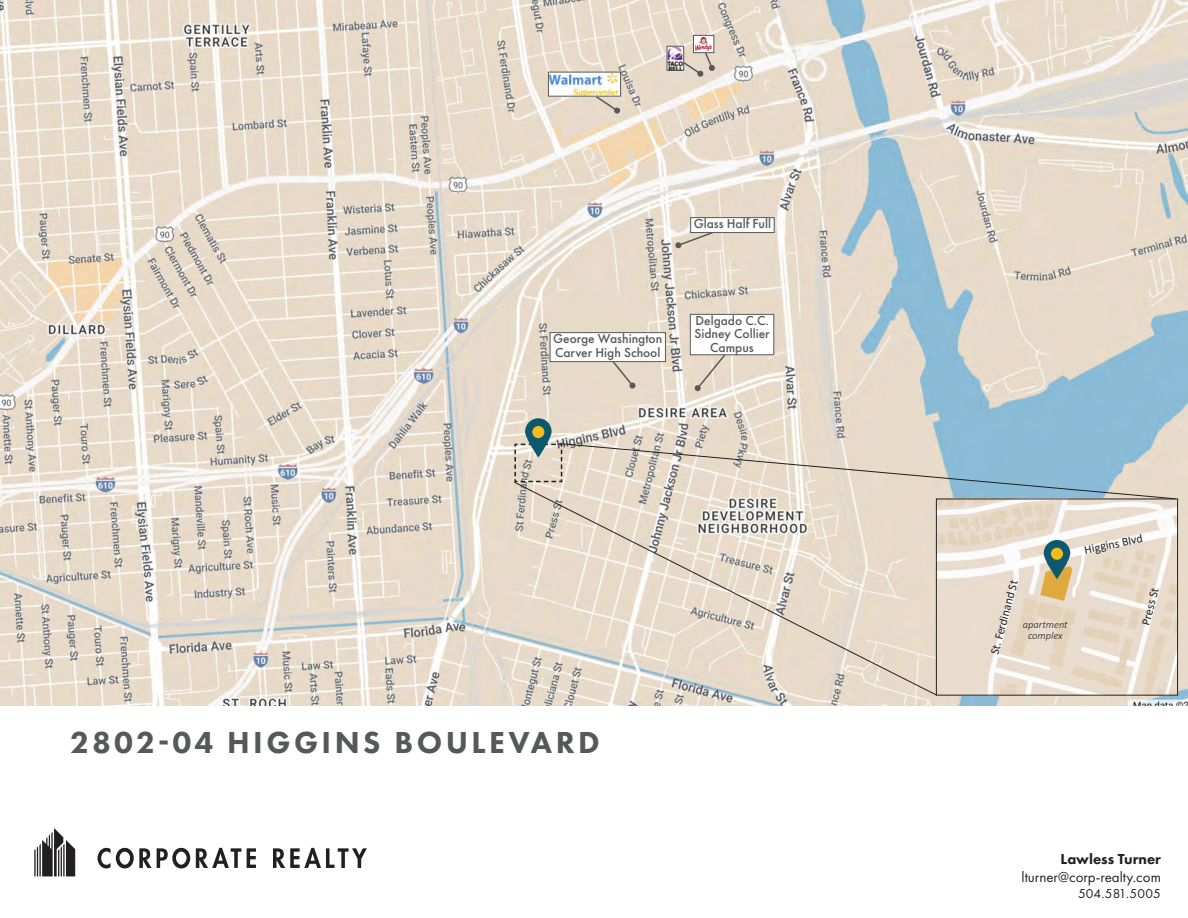
<style>
.page{position:relative;width:1188px;height:918px;background:#fff}
.page>*{position:absolute;margin:0;border:0;box-sizing:border-box;transform-origin:0 0}
.t1{font:800 31.5px "Futura PT";letter-spacing:.11em;color:#57585a}
.t2{font:15px "Futura PT";color:#231f20}
.t3{font:800 15px "Futura PT";color:#231f20}
.t4{font:500 13.5px/13.5px "Futura PT";color:#57585a}
.t5{font:13.5px "Futura PT";letter-spacing:.02em;color:#231f20}
.t6{font:12px "Calibri";color:#231f20}
.t7{font:italic 300 10.5px "Calibri";color:#231f20}
</style>
<div class="page">
<svg style="left:98px;top:848px;width:92px;height:20px"></svg>
<svg style="left:196px;top:848px;width:45px;height:20px"></svg>
<svg style="left:247px;top:848px;width:9px;height:20px"></svg>
<svg style="left:273px;top:848px;width:94px;height:20px"></svg>
<svg style="left:34px;top:828px;width:41px;height:48px"></svg>
<img style="left:0;top:0;width:1188px;height:706px">
<svg style="left:603px;top:362px;width:32px;height:27px"></svg>
<svg style="left:695px;top:355px;width:42px;height:36px;background:#e0d4c6"></svg>
<svg style="left:675px;top:220px;width:70px;height:28px"></svg>
<svg style="left:587px;top:96px;width:33px;height:18px"></svg>
<div style="left:550px;top:333px;width:115px;height:29px;background:#fff"></div>
<div style="left:550px;top:332px;width:116px;height:30px;border:1px solid #57585a"></div>
<div style="left:690px;top:314px;width:84px;height:41px;background:#fff"></div>
<div style="left:690px;top:314px;width:84px;height:41px;border:1px solid #57585a"></div>
<div style="left:691px;top:218px;width:83px;height:15px;background:#fff"></div>
<div style="left:690px;top:217px;width:84px;height:16px;border:1px solid #57585a"></div>
<img style="left:550px;top:74px;width:69px;height:20px">
<img style="left:669px;top:48px;width:1px;height:20px">
<div style="left:667px;top:46px;width:17px;height:24px;border:1px solid #57585a"></div>
<svg style="left:670px;top:37px;width:45px;height:40px;background:#d1c1bc"></svg>
<div style="left:693px;top:35px;width:21px;height:18px;border:1px solid #57585a"></div>
<svg style="left:514px;top:499px;width:422px;height:196px;background:#e3d8ca"></svg>
<img style="left:938px;top:501px;width:238px;height:193px">
<div style="left:936px;top:499px;width:242px;height:197px;border:1px solid #231f20"></div>
<svg style="left:525px;top:418px;width:27px;height:39px"></svg>
<div style="left:532px;top:426px;width:12px;height:12px;background:#f5bd1b;border-radius:50%"></div>
<svg style="left:514px;top:443px;width:662px;height:56px;background:#c7ccc9"></svg>
<svg style="left:1040px;top:566px;width:32px;height:35px"></svg>
<svg style="left:1044px;top:540px;width:26px;height:39px"></svg>
<div style="left:1051px;top:548px;width:12px;height:12px;background:#f5bd1b;border-radius:50%"></div>
<p class="t4" style="left:694px;top:217px;width:79px">Glass Half Full</p>
<p class="t4" style="left:553px;top:332px;width:111px">George Washington<br>Carver High School</p>
<p class="t4" style="left:695px;top:314px;width:75px">Delgado C.C.</p>
<p class="t4" style="left:694px;top:327px;width:77px;text-align:center">Sidney Collier<br>Campus</p>
<p class="t1" style="left:70px;top:723px;width:531px">2802-04 HIGGINS BOULEVARD</p>
<p class="t6" style="left:986px;top:652px;width:78px;rotate:-75deg">St. Ferdinand St</p>
<p class="t7" style="left:1023px;top:618px;width:46px">apartment</p>
<p class="t7" style="left:1028px;top:629px;width:36px">complex</p>
<p class="t6" style="left:1083px;top:541px;width:60px;rotate:-11deg">Higgins Blvd</p>
<p class="t6" style="left:1137px;top:622px;width:39px;rotate:-75deg">Press St</p>
<p class="t3" style="left:1061px;top:849px;width:102px">Lawless Turner</p>
<p class="t2" style="left:1022px;top:868px;width:141px">lturner@corp-realty.com</p>
<p class="t5" style="left:1078px;top:885px;width:84px">504.581.5005</p>
</div>
